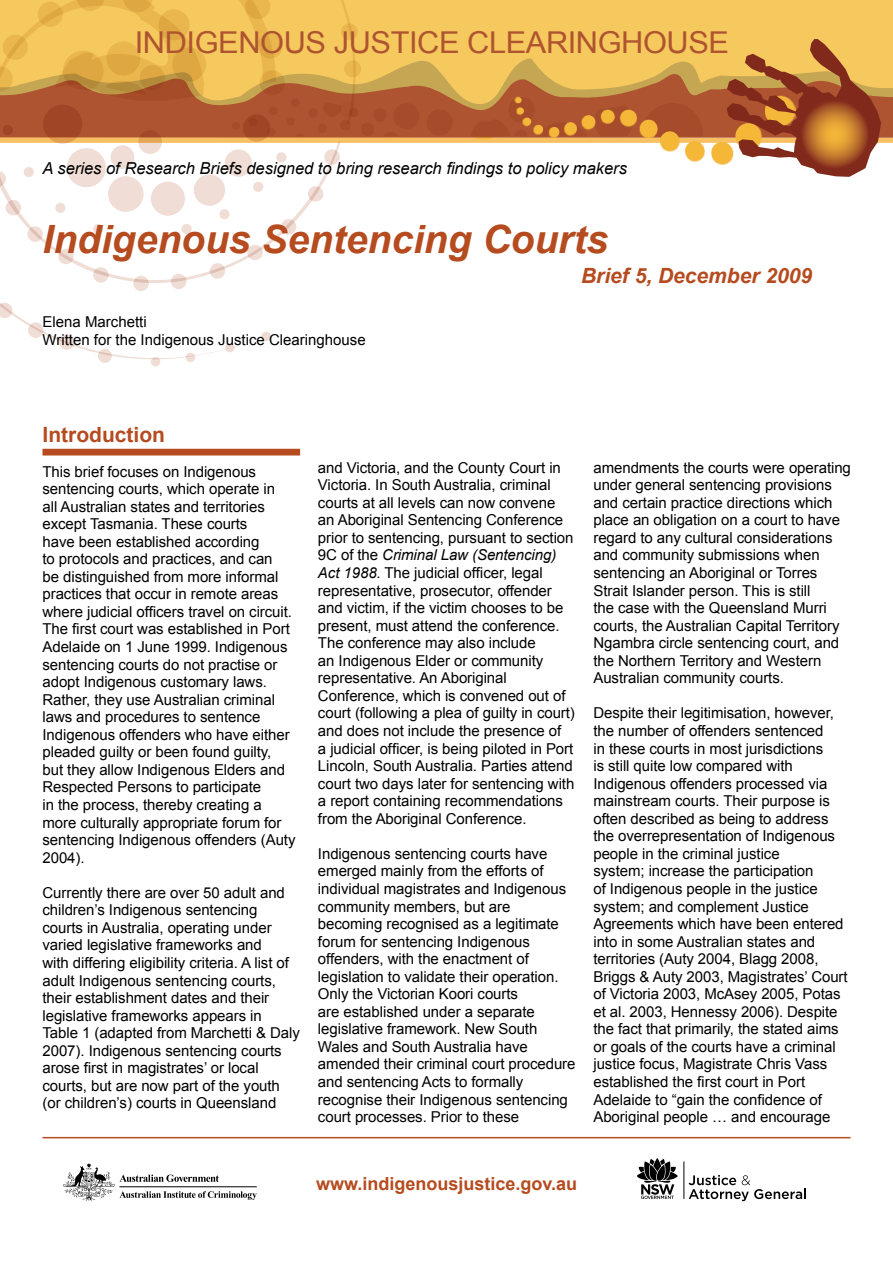
<style>
.page{position:relative;width:893px;height:1263px;background:#fff}
.page>*{position:absolute;margin:0;border:0;box-sizing:border-box;transform-origin:0 0}
.t1{font:italic 700 39px "Arial";color:#b54b1e}
.t2{font:30.15px "Arial";letter-spacing:-.015em;color:#ae5430}
.t3{font:italic 700 21px "Arial";color:#b54b1e}
.t4{font:700 21px "Arial";color:#b54b1e}
.t5{font:700 18px "Arial";color:#b54b1e}
.t6{font:italic 16.5px "Arial";color:#000}
.t7{font:15px/17.5px "Arial";letter-spacing:-.005em;color:#000}
.s1{font-style:italic}
</style>
<div class="page">
<div style="left:151px;top:182px;width:34px;height:34px;background:#efddd6;border-radius:50%"></div>
<div style="left:108px;top:176px;width:36px;height:36px;background:#efddd6;border-radius:50%"></div>
<div style="left:194px;top:174px;width:31px;height:32px;background:#efddd6;border-radius:50%"></div>
<svg style="left:6px;top:200px;width:15px;height:15px"></svg>
<div style="left:281px;top:219px;width:15px;height:16px;background:#efddd6;border-radius:50%"></div>
<svg style="left:308px;top:186px;width:15px;height:16px"></svg>
<div style="left:98px;top:349px;width:14px;height:14px;background:#efddd6;border-radius:50%"></div>
<div style="left:151px;top:357px;width:9px;height:9px;background:#efddd6;border-radius:50%"></div>
<div style="left:186px;top:353px;width:9px;height:9px;background:#efddd6;border-radius:50%"></div>
<svg style="left:0;top:203px;width:295px;height:156px"></svg>
<svg style="left:28px;top:322px;width:15px;height:16px"></svg>
<svg style="left:59px;top:334px;width:15px;height:16px"></svg>
<svg style="left:0;top:0;width:893px;height:192px"></svg>
<svg style="left:63px;top:1163px;width:194px;height:38px"></svg>
<svg style="left:637px;top:1158px;width:41px;height:41px"></svg>
<svg style="left:689px;top:1175px;width:117px;height:26px"></svg>
<hr style="left:684px;top:1161px;width:1px;height:38px;background:#000">
<hr style="left:43px;top:1137px;width:807px;height:1px;background:#b54b1e">
<div style="left:43px;top:449px;width:257px;height:6px;background:#b54b1e"></div>
<h2 class="t2" style="left:135px;top:23px;width:596px">INDIGENOUS JUSTICE CLEARINGHOUSE</h2>
<p class="t6" style="left:43px;top:157px;width:586px">A series of Research Briefs designed to bring research findings to policy makers</p>
<h1 class="t1" style="left:43px;top:214px;width:567px">Indigenous Sentencing Courts</h1>
<h3 class="t3" style="left:581px;top:262px;width:233px">Brief 5, December 2009</h3>
<p class="t7" style="left:43px;top:313px;width:325px;line-height:18px">Elena Marchetti<br>Written for the Indigenous Justice Clearinghouse</p>
<h3 class="t4" style="left:43px;top:421px;width:124px">Introduction</h3>
<p class="t7" style="left:43px;top:463px;width:255px">This brief focuses on Indigenous sentencing courts, which operate in<br>all Australian states and territories except Tasmania. These courts<br>have been established according<br>to protocols and practices, and can<br>be distinguished from more informal practices that occur in remote areas where judicial officers travel on circuit.<br>The first court was established in Port Adelaide on 1 June 1999. Indigenous sentencing courts do not practise or adopt Indigenous customary laws.<br>Rather, they use Australian criminal laws and procedures to sentence Indigenous offenders who have either pleaded guilty or been found guilty, but they allow Indigenous Elders and Respected Persons to participate<br>in the process, thereby creating a more culturally appropriate forum for sentencing Indigenous offenders (Auty 2004).</p>
<p class="t7" style="left:43px;top:884px;width:259px">Currently there are over 50 adult and children’s Indigenous sentencing courts in Australia, operating under varied legislative frameworks and<br>with differing eligibility criteria. A list of adult Indigenous sentencing courts, their establishment dates and their legislative frameworks appears in Table 1 (adapted from Marchetti &amp; Daly 2007). Indigenous sentencing courts arose first in magistrates’ or local courts, but are now part of the youth (or children’s) courts in Queensland</p>
<p class="t7" style="left:318px;top:459px;width:258px">and Victoria, and the County Court in Victoria. In South Australia, criminal courts at all levels can now convene an Aboriginal Sentencing Conference prior to sentencing, pursuant to section 9C of the <span class="s1">Criminal Law (Sentencing)<br>Act 1988</span>. The judicial officer, legal representative, prosecutor, offender and victim, if the victim chooses to be present, must attend the conference.<br>The conference may also include<br>an Indigenous Elder or community representative. An Aboriginal Conference, which is convened out of court (following a plea of guilty in court) and does not include the presence of<br>a judicial officer, is being piloted in Port Lincoln, South Australia. Parties attend court two days later for sentencing with a report containing recommendations from the Aboriginal Conference.</p>
<p class="t7" style="left:318px;top:845px;width:259px">Indigenous sentencing courts have emerged mainly from the efforts of individual magistrates and Indigenous community members, but are becoming recognised as a legitimate forum for sentencing Indigenous offenders, with the enactment of legislation to validate their operation.<br>Only the Victorian Koori courts<br>are established under a separate legislative framework. New South Wales and South Australia have amended their criminal court procedure and sentencing Acts to formally recognise their Indigenous sentencing court processes. Prior to these</p>
<p class="t7" style="left:593px;top:459px;width:259px">amendments the courts were operating under general sentencing provisions and certain practice directions which place an obligation on a court to have regard to any cultural considerations and community submissions when sentencing an Aboriginal or Torres Strait Islander person. This is still<br>the case with the Queensland Murri courts, the Australian Capital Territory Ngambra circle sentencing court, and the Northern Territory and Western Australian community courts.</p>
<p class="t7" style="left:593px;top:704px;width:256px">Despite their legitimisation, however, the number of offenders sentenced<br>in these courts in most jurisdictions<br>is still quite low compared with Indigenous offenders processed via mainstream courts. Their purpose is often described as being to address the overrepresentation of Indigenous people in the criminal justice<br>system; increase the participation<br>of Indigenous people in the justice system; and complement Justice Agreements which have been entered into in some Australian states and territories (Auty 2004, Blagg 2008, Briggs &amp; Auty 2003, Magistrates’ Court of Victoria 2003, McAsey 2005, Potas et al. 2003, Hennessy 2006). Despite the fact that primarily, the stated aims or goals of the courts have a criminal justice focus, Magistrate Chris Vass established the first court in Port Adelaide to “gain the confidence of Aboriginal people … and encourage</p>
<p class="t5" style="left:316px;top:1171px;width:263px">www.indigenousjustice.gov.au</p>
</div>
